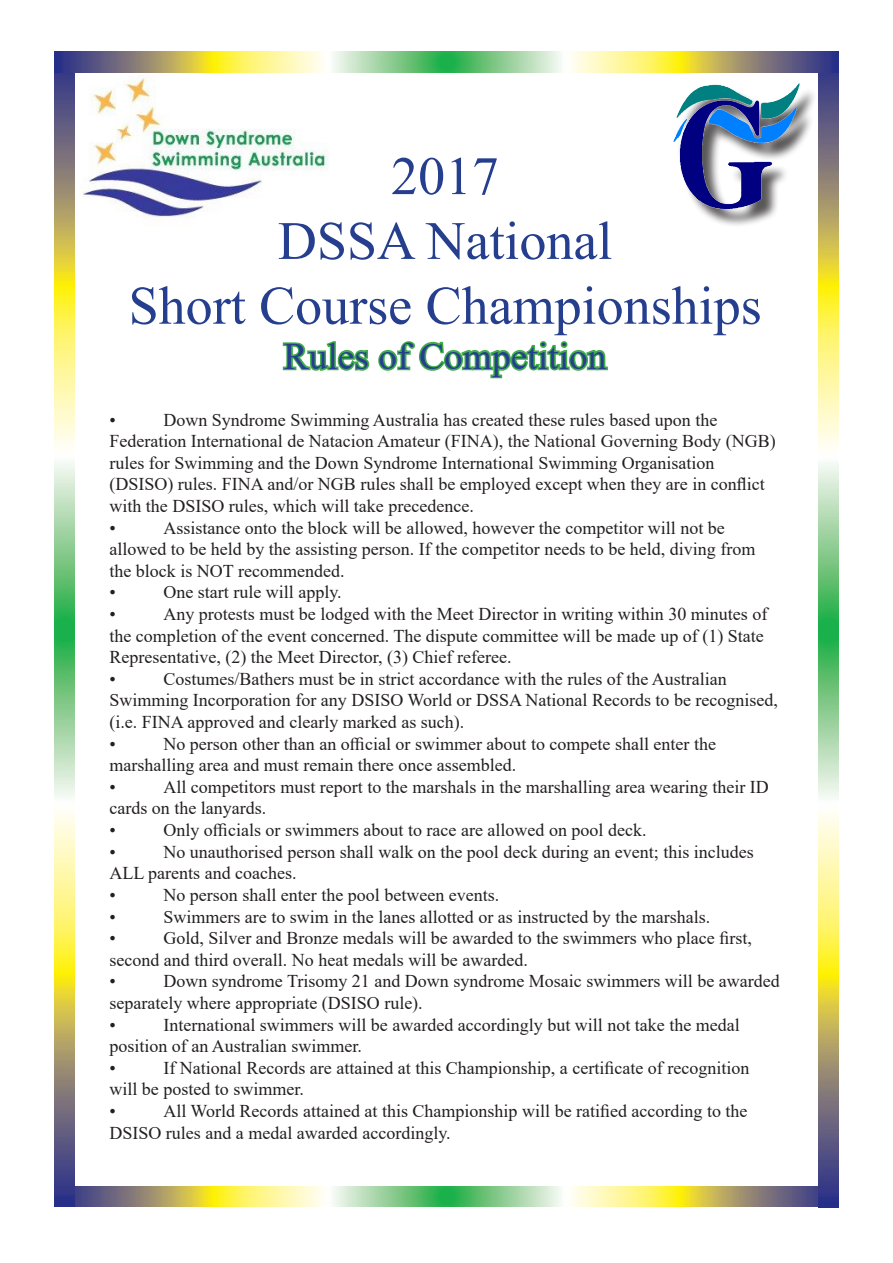
<style>
.page{position:relative;width:893px;height:1263px;background:#fff}
.page>*{position:absolute;margin:0;border:0;box-sizing:border-box;transform-origin:0 0}
.t1{font:54px "Times New Roman";color:#253f8e}
.t2{font:37.5px "Times New Roman";color:#253f8e}
.t3{font:18px/21.6px "Times New Roman";color:#231f20}
</style>
<div class="page">
<svg style="left:75px;top:1186px;width:743px;height:21px;background:#b5c384"></svg>
<svg style="left:54px;top:72px;width:21px;height:1135px;background:#b0be84"></svg>
<svg style="left:818px;top:72px;width:21px;height:1135px;background:#b0be84"></svg>
<img style="left:83px;top:77px;width:246px;height:142px">
<svg style="left:54px;top:52px;width:785px;height:20px;background:#aebc84"></svg>
<div style="left:676px;top:87px;width:141px;height:140px;background:#231f20;opacity:.75"></div>
<img style="left:673px;top:83px;width:128px;height:128px">
<svg style="left:273px;top:213px;width:56px;height:6px"></svg>
<svg style="left:282px;top:341px;width:326px;height:38px"></svg>
<p class="t1" style="left:391px;top:138px;width:109px">2017</p>
<p class="t1" style="left:278px;top:203px;width:336px">DSSA National</p>
<p class="t1" style="left:129px;top:268px;width:635px">Short Course Championships</p>
<p class="t2" style="left:284px;top:330px;width:324px">Rules of Competition</p>
<p class="t3" style="left:109px;top:408px;width:8px">•</p>
<p class="t3" style="left:163px;top:408px;width:555px">Down Syndrome Swimming Australia has created these rules based upon the</p>
<p class="t3" style="left:109px;top:430px;width:668px">Federation International de Natacion Amateur (FINA), the National Governing Body (NGB) rules for Swimming and the Down Syndrome International Swimming Organisation</p>
<p class="t3" style="left:109px;top:473px;width:657px">(DSISO) rules. FINA and/or NGB rules shall be employed except when they are in conflict with the DSISO rules, which will take precedence.</p>
<p class="t3" style="left:109px;top:516px;width:8px">•</p>
<p class="t3" style="left:163px;top:516px;width:563px">Assistance onto the block will be allowed, however the competitor will not be</p>
<p class="t3" style="left:109px;top:538px;width:647px">allowed to be held by the assisting person. If the competitor needs to be held, diving from the block is NOT recommended.</p>
<p class="t3" style="left:109px;top:581px;width:8px">•</p>
<p class="t3" style="left:163px;top:581px;width:180px">One start rule will apply.</p>
<p class="t3" style="left:109px;top:603px;width:8px">•</p>
<p class="t3" style="left:109px;top:603px;width:659px;text-indent:54px">Any protests must be lodged with the Meet Director in writing within 30 minutes of the completion of the event concerned. The dispute committee will be made up of (1) State<br>Representative, (2) the Meet Director, (3) Chief referee.</p>
<p class="t3" style="left:109px;top:667px;width:8px">•</p>
<p class="t3" style="left:163px;top:667px;width:565px">Costumes/Bathers must be in strict accordance with the rules of the Australian</p>
<p class="t3" style="left:109px;top:689px;width:670px">Swimming Incorporation for any DSISO World or DSSA National Records to be recognised, (i.e. FINA approved and clearly marked as such).</p>
<p class="t3" style="left:109px;top:732px;width:8px">•</p>
<p class="t3" style="left:163px;top:732px;width:554px">No person other than an official or swimmer about to compete shall enter the</p>
<p class="t3" style="left:109px;top:754px;width:408px">marshalling area and must remain there once assembled.</p>
<p class="t3" style="left:109px;top:775px;width:8px">•</p>
<p class="t3" style="left:109px;top:775px;width:661px;text-indent:54px">All competitors must report to the marshals in the marshalling area wearing their ID cards on the lanyards.</p>
<p class="t3" style="left:109px;top:819px;width:8px">•</p>
<p class="t3" style="left:163px;top:819px;width:485px">Only officials or swimmers about to race are allowed on pool deck.</p>
<p class="t3" style="left:109px;top:840px;width:8px">•</p>
<p class="t3" style="left:109px;top:840px;width:646px;text-indent:54px">No unauthorised person shall walk on the pool deck during an event; this includes<br>ALL parents and coaches.</p>
<p class="t3" style="left:109px;top:883px;width:8px">•</p>
<p class="t3" style="left:163px;top:883px;width:337px">No person shall enter the pool between events.</p>
<p class="t3" style="left:109px;top:905px;width:8px">•</p>
<p class="t3" style="left:163px;top:905px;width:548px">Swimmers are to swim in the lanes allotted or as instructed by the marshals.</p>
<p class="t3" style="left:109px;top:927px;width:8px">•</p>
<p class="t3" style="left:109px;top:927px;width:644px;text-indent:54px">Gold, Silver and Bronze medals will be awarded to the swimmers who place first, second and third overall. No heat medals will be awarded.</p>
<p class="t3" style="left:109px;top:970px;width:8px">•</p>
<p class="t3" style="left:109px;top:970px;width:672px;text-indent:54px">Down syndrome Trisomy 21 and Down syndrome Mosaic swimmers will be awarded separately where appropriate (DSISO rule).</p>
<p class="t3" style="left:109px;top:1013px;width:8px">•</p>
<p class="t3" style="left:163px;top:1013px;width:578px">International swimmers will be awarded accordingly but will not take the medal</p>
<p class="t3" style="left:109px;top:1035px;width:254px">position of an Australian swimmer.</p>
<p class="t3" style="left:109px;top:1056px;width:8px">•</p>
<p class="t3" style="left:109px;top:1056px;width:641px;text-indent:54px">If National Records are attained at this Championship, a certificate of recognition will be posted to swimmer.</p>
<p class="t3" style="left:109px;top:1099px;width:8px">•</p>
<p class="t3" style="left:109px;top:1099px;width:640px;text-indent:54px">All World Records attained at this Championship will be ratified according to the<br>DSISO rules and a medal awarded accordingly.</p>
</div>
